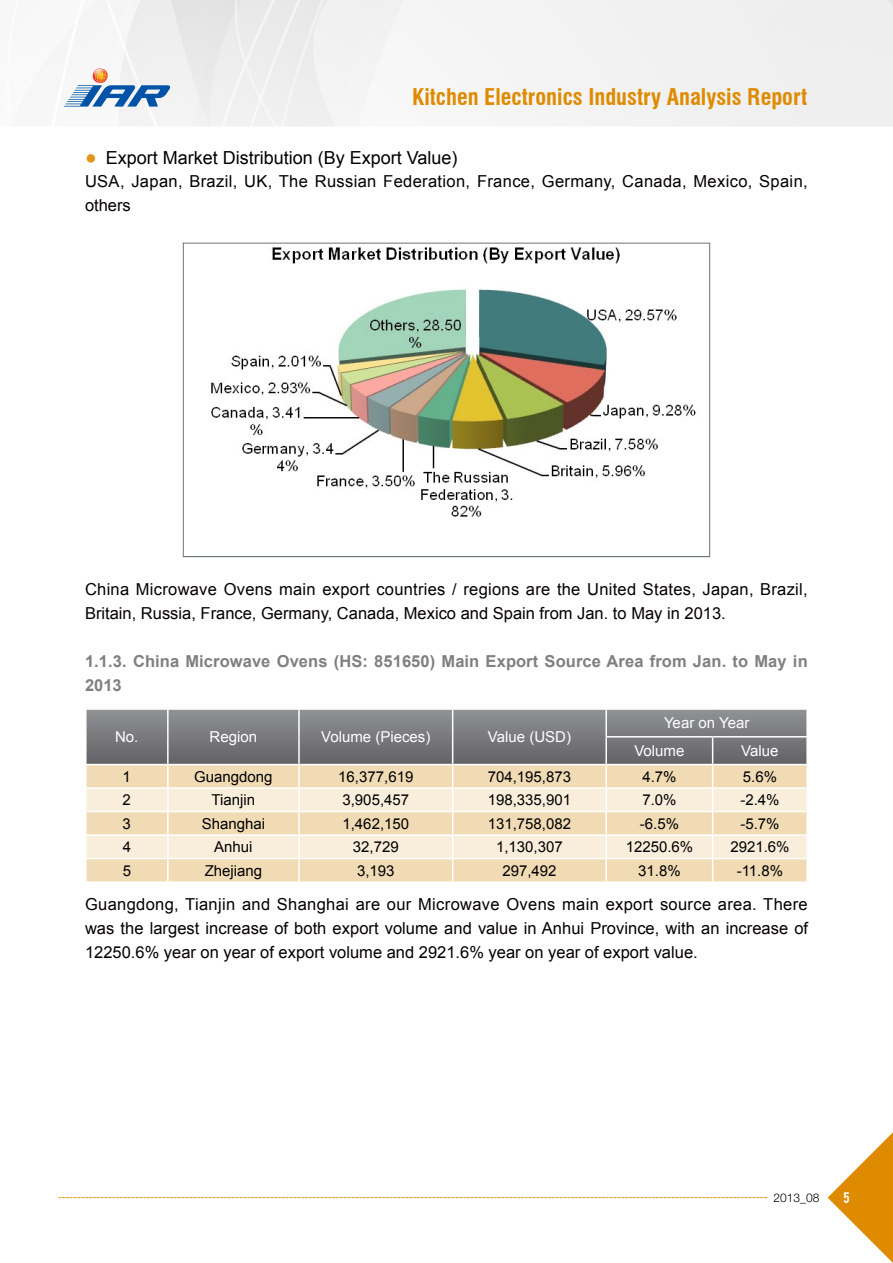
<style>
.page{position:relative;width:893px;height:1263px;background:#fff}
.page>*{position:absolute;margin:0;border:0;box-sizing:border-box;transform-origin:0 0}
.t1{font:700 condensed 22.5px "Swiss 721 BT";color:#df8b00}
.t2{font:18px "Arial";color:#000}
.t3{font:16.5px/24px "Arial";letter-spacing:.015em;color:#040000}
.t4{font:700 16.5px/24px "Arial";letter-spacing:.005em;color:#808080}
.t5{font:15px "Arial";color:#000}
.t6{font:15px/27.8px "Arial";color:#fff}
.t7{font:300 12px "Helvetica Neue LT Pro";color:#000}
.t8{font:12px "Bebas";color:#fff}
.s1{font-family:"Microsoft Ya Hei";color:#e29618}
</style>
<div class="page">
<svg style="left:828px;top:1132px;width:65px;height:131px"></svg>
<svg style="left:58px;top:1197px;width:709px;height:1px"></svg>
<svg style="left:64px;top:68px;width:106px;height:39px"></svg>
<img style="left:210px;top:247px;width:490px;height:271px">
<div style="left:183px;top:243px;width:527px;height:314px;border:1px solid #727171"></div>
<svg style="left:86px;top:710px;width:721px;height:171px;background:#cdc2af"></svg>
<hr style="left:806px;top:858px;width:2px;height:23px;background:#fff">
<hr style="left:298px;top:765px;width:2px;height:22px;background:#fff">
<hr style="left:605px;top:765px;width:2px;height:22px;background:#fff">
<hr style="left:298px;top:789px;width:2px;height:22px;background:#fff">
<hr style="left:605px;top:789px;width:2px;height:22px;background:#fff">
<hr style="left:87px;top:811px;width:81px;height:1px;background:#fff">
<hr style="left:168px;top:811px;width:131px;height:1px;background:#fff">
<hr style="left:299px;top:811px;width:154px;height:1px;background:#fff">
<hr style="left:298px;top:812px;width:2px;height:22px;background:#fff">
<hr style="left:453px;top:811px;width:153px;height:1px;background:#fff">
<hr style="left:606px;top:811px;width:107px;height:1px;background:#fff">
<hr style="left:605px;top:812px;width:2px;height:22px;background:#fff">
<hr style="left:713px;top:811px;width:93px;height:1px;background:#fff">
<hr style="left:298px;top:836px;width:2px;height:22px;background:#fff">
<hr style="left:605px;top:836px;width:2px;height:22px;background:#fff">
<hr style="left:87px;top:858px;width:81px;height:1px;background:#fff">
<hr style="left:168px;top:858px;width:131px;height:1px;background:#fff">
<hr style="left:299px;top:858px;width:154px;height:1px;background:#fff">
<hr style="left:298px;top:859px;width:2px;height:22px;background:#fff">
<hr style="left:453px;top:858px;width:153px;height:1px;background:#fff">
<hr style="left:606px;top:858px;width:107px;height:1px;background:#fff">
<hr style="left:605px;top:859px;width:2px;height:22px;background:#fff">
<hr style="left:713px;top:858px;width:93px;height:1px;background:#fff">
<hr style="left:85px;top:710px;width:2px;height:27px;background:#fff">
<hr style="left:806px;top:710px;width:2px;height:26px;background:#fff">
<hr style="left:85px;top:737px;width:2px;height:27px;background:#fff">
<hr style="left:806px;top:737px;width:2px;height:27px;background:#fff">
<hr style="left:85px;top:764px;width:83px;height:1px;background:#fff">
<hr style="left:168px;top:764px;width:131px;height:1px;background:#fff">
<hr style="left:299px;top:764px;width:154px;height:1px;background:#fff">
<hr style="left:453px;top:764px;width:153px;height:1px;background:#fff">
<hr style="left:606px;top:764px;width:107px;height:1px;background:#fff">
<hr style="left:713px;top:764px;width:95px;height:1px;background:#fff">
<h1 class="t1" style="left:412px;top:84px;width:397px">Kitchen Electronics Industry Analysis Report</h1>
<p class="t2" style="left:85px;top:146px;width:374px"><span class="s1">●</span> Export Market Distribution (By Export Value)</p>
<p class="t3" style="left:85px;top:169px;width:724px">USA, Japan, Brazil, UK, The Russian Federation, France, Germany, Canada, Mexico, Spain, others</p>
<p class="t3" style="left:85px;top:577px;width:724px">China Microwave Ovens main export countries / regions are the United States, Japan, Brazil,<br>Britain, Russia, France, Germany, Canada, Mexico and Spain from Jan. to May in 2013.</p>
<p class="t4" style="left:85px;top:650px;width:724px">1.1.3. China Microwave Ovens (HS: 851650) Main Export Source Area from Jan. to May in<br>2013</p>
<p class="t6" style="left:115px;top:723px;width:25px">No.</p>
<p class="t6" style="left:210px;top:723px;width:49px">Region</p>
<p class="t6" style="left:321px;top:723px;width:111px">Volume (Pieces)</p>
<p class="t6" style="left:488px;top:723px;width:85px">Value (USD)</p>
<p class="t6" style="left:634px;top:709px;width:116px;text-indent:30px">Year on Year<br>Volume</p>
<p class="t6" style="left:741px;top:737px;width:39px">Value</p>
<p class="t5" style="left:123px;top:766px;width:10px">1</p>
<p class="t5" style="left:194px;top:766px;width:80px">Guangdong</p>
<p class="t5" style="left:338px;top:766px;width:77px">16,377,619</p>
<p class="t5" style="left:488px;top:766px;width:85px">704,195,873</p>
<p class="t5" style="left:642px;top:766px;width:36px">4.7%</p>
<p class="t5" style="left:743px;top:766px;width:36px">5.6%</p>
<p class="t5" style="left:123px;top:790px;width:10px">2</p>
<p class="t5" style="left:212px;top:790px;width:45px">Tianjin</p>
<p class="t5" style="left:342px;top:790px;width:68px">3,905,457</p>
<p class="t5" style="left:488px;top:790px;width:85px">198,335,901</p>
<p class="t5" style="left:642px;top:790px;width:36px">7.0%</p>
<p class="t5" style="left:740px;top:790px;width:41px">-2.4%</p>
<p class="t5" style="left:123px;top:814px;width:10px">3</p>
<p class="t5" style="left:202px;top:814px;width:65px">Shanghai</p>
<p class="t5" style="left:342px;top:814px;width:68px">1,462,150</p>
<p class="t5" style="left:488px;top:814px;width:85px">131,758,082</p>
<p class="t5" style="left:640px;top:814px;width:41px">-6.5%</p>
<p class="t5" style="left:740px;top:814px;width:41px">-5.7%</p>
<p class="t5" style="left:123px;top:837px;width:10px">4</p>
<p class="t5" style="left:214px;top:837px;width:40px">Anhui</p>
<p class="t5" style="left:353px;top:837px;width:47px">32,729</p>
<p class="t5" style="left:496px;top:837px;width:68px">1,130,307</p>
<p class="t5" style="left:626px;top:837px;width:69px">12250.6%</p>
<p class="t5" style="left:730px;top:837px;width:61px">2921.6%</p>
<p class="t5" style="left:123px;top:861px;width:10px">5</p>
<p class="t5" style="left:205px;top:861px;width:59px">Zhejiang</p>
<p class="t5" style="left:357px;top:861px;width:39px">3,193</p>
<p class="t5" style="left:502px;top:861px;width:56px">297,492</p>
<p class="t5" style="left:638px;top:861px;width:44px">31.8%</p>
<p class="t5" style="left:737px;top:861px;width:48px">-11.8%</p>
<p class="t3" style="left:85px;top:892px;width:725px;text-align:justify">Guangdong, Tianjin and Shanghai are our Microwave Ovens main export source area. There was the largest increase of both export volume and value in Anhui Province, with an increase of 12250.6% year on year of export volume and 2921.6% year on year of export value.</p>
<p class="t7" style="left:773px;top:1190px;width:48px">2013_08</p>
<p class="t8" style="left:843px;top:1189px;width:8px">5</p>
</div>
